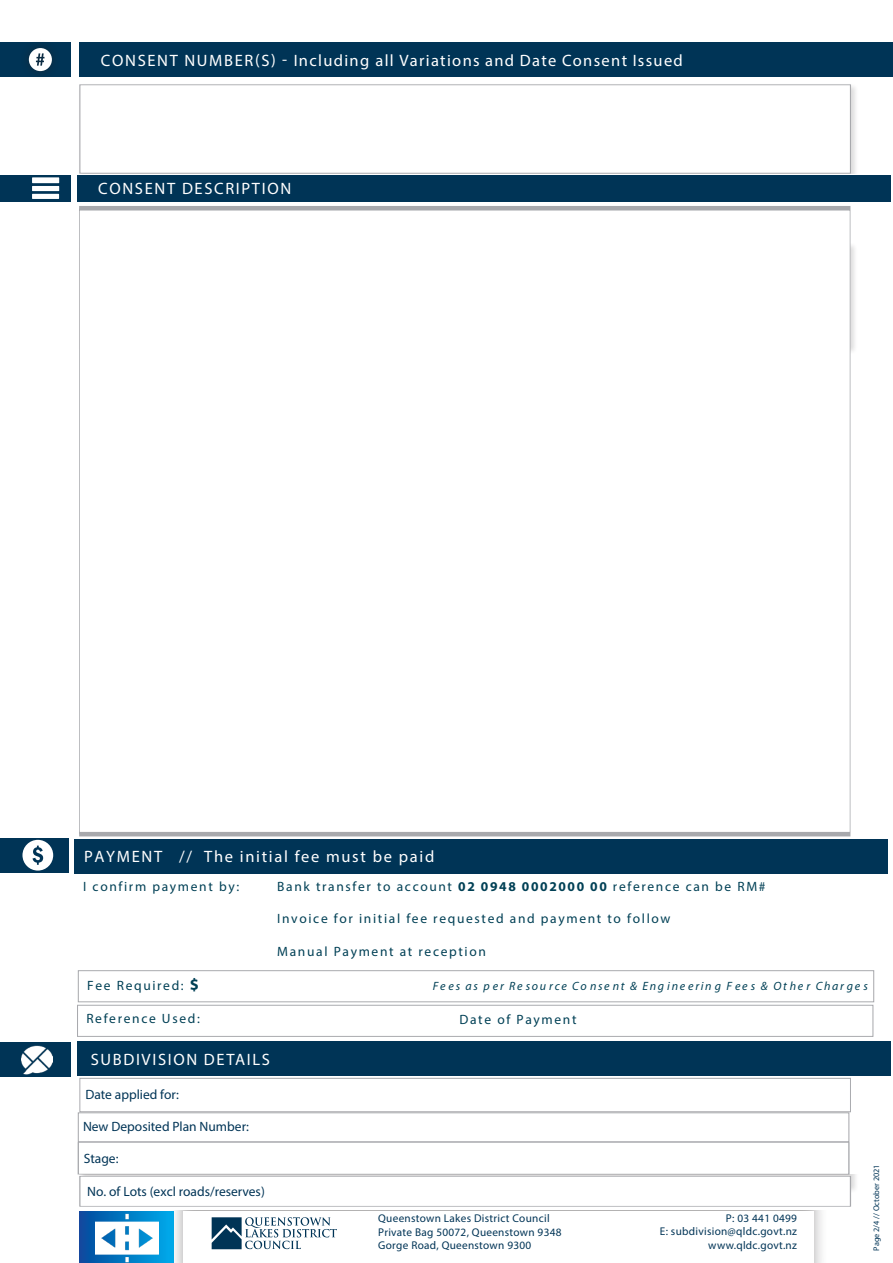
<style>
.page{position:relative;width:893px;height:1263px;background:#fff}
.page>*{position:absolute;margin:0;border:0;box-sizing:border-box;transform-origin:0 0}
.t1{font:16.5px "Myriad Pro";letter-spacing:.1em;color:#fff}
.t2{font:16.5px "Myriad Pro";letter-spacing:.08em;color:#fff}
.t3{font:13.5px "Myriad Pro";letter-spacing:.12em;color:#004055}
.t4{font:13.5px "Myriad Pro";color:#003456}
.t5{font:italic 12px "Myriad Pro";letter-spacing:.14em;color:#004055}
.t6{font:11.25px/13.5px "Myriad Pro";letter-spacing:.025em;color:#003456}
.t7{font:8.25px "Myriad Pro";color:#003456}
.s1{font-weight:700}
.s2{font-weight:700;font-size:16.5px}
</style>
<div class="page">
<div style="left:79px;top:43px;width:814px;height:34px;background:#003456"></div>
<div style="left:0;top:43px;width:71px;height:34px;background:#003456"></div>
<div style="left:78px;top:1142px;width:771px;height:32px;background:#fff;border:1px solid #a8a9ad"></div>
<div style="left:79px;top:1174px;width:780px;height:32px;background:#231f20;opacity:.15"></div>
<div style="left:80px;top:1176px;width:771px;height:30px;background:#fff;border:1px solid #a8a9ad"></div>
<div style="left:78px;top:1112px;width:771px;height:30px;background:#fff;border:1px solid #a8a9ad"></div>
<div style="left:78px;top:83px;width:780px;height:91px;background:#231f20;opacity:.15"></div>
<div style="left:80px;top:84px;width:771px;height:90px;background:#fff;border:1px solid #a8a9ad"></div>
<div style="left:79px;top:207px;width:772px;height:628px;background:#fff;border:2px solid #a8a9ad"></div>
<div style="left:77px;top:1042px;width:814px;height:34px;background:#003456"></div>
<div style="left:0;top:1042px;width:71px;height:35px;background:#003456"></div>
<div style="left:78px;top:1055px;width:780px;height:30px;background:#231f20;opacity:.15"></div>
<div style="left:79px;top:1078px;width:772px;height:34px;background:#fff;border:1px solid #a8a9ad"></div>
<img style="left:22px;top:1045px;width:31px;height:30px">
<div style="left:77px;top:176px;width:814px;height:26px;background:#003456"></div>
<div style="left:0;top:176px;width:71px;height:26px;background:#003456"></div>
<div style="left:20px;top:39px;width:41px;height:41px;background:#231f20;opacity:.5"></div>
<svg style="left:29px;top:48px;width:23px;height:23px"></svg>
<svg style="left:79px;top:1211px;width:89px;height:52px;background:#0a71bc"></svg>
<div style="left:168px;top:1210px;width:660px;height:53px;background:#231f20;opacity:.35"></div>
<div style="left:183px;top:1211px;width:631px;height:52px;background:#fff"></div>
<svg style="left:212px;top:1217px;width:125px;height:32px"></svg>
<img style="left:96px;top:1214px;width:63px;height:49px">
<svg style="left:32px;top:177px;width:27px;height:22px"></svg>
<div style="left:74px;top:840px;width:813px;height:34px;background:#003456"></div>
<div style="left:0;top:838px;width:69px;height:34px;background:#003456"></div>
<svg style="left:22px;top:840px;width:31px;height:30px"></svg>
<div style="left:77px;top:1005px;width:796px;height:32px;background:#fff;border:1px solid #a8a9ad"></div>
<div style="left:78px;top:970px;width:796px;height:32px;background:#fff;border:1px solid #a8a9ad"></div>
<p class="t2" style="left:101px;top:50px;width:583px">CONSENT NUMBER(S) - Including all Variations and Date Consent Issued</p>
<p class="t1" style="left:98px;top:178px;width:195px">CONSENT DESCRIPTION</p>
<p class="t1" style="left:84px;top:846px;width:352px">PAYMENT // The initial fee must be paid</p>
<p class="t3" style="left:83px;top:878px;width:157px">I confirm payment by:</p>
<p class="t3" style="left:277px;top:878px;width:490px">Bank transfer to account <span class="s1">02 0948 0002000 00</span> reference can be RM#</p>
<p class="t3" style="left:277px;top:910px;width:395px">Invoice for initial fee requested and payment to follow</p>
<p class="t3" style="left:277px;top:943px;width:210px">Manual Payment at reception</p>
<p class="t3" style="left:87px;top:977px;width:113px">Fee Required: <span class="s2">$</span></p>
<p class="t5" style="left:433px;top:979px;width:437px">Fe es as p er Re sou rce Co nse nt &amp; Eng ine erin g F ee s &amp; Ot he r Char ge s</p>
<p class="t3" style="left:86px;top:1010px;width:115px">Reference Used:</p>
<p class="t3" style="left:459px;top:1011px;width:118px">Date of Payment</p>
<p class="t1" style="left:91px;top:1049px;width:181px">SUBDIVISION DETAILS</p>
<p class="t4" style="left:85px;top:1086px;width:95px">Date applied for:</p>
<p class="t4" style="left:83px;top:1118px;width:167px">New Deposited Plan Number:</p>
<p class="t4" style="left:84px;top:1150px;width:36px">Stage:</p>
<p class="t4" style="left:87px;top:1183px;width:179px">No. of Lots (excl roads/reserves)</p>
<p class="t6" style="left:378px;top:1211px;width:185px">Queenstown Lakes District Council<br>Private Bag 50072, Queenstown 9348<br>Gorge Road, Queenstown 9300</p>
<p class="t6" style="left:660px;top:1211px;width:139px;text-align:right">P: 03 441 0499<br>E: subdivision@qldc.govt.nz www.qldc.govt.nz</p>
<p class="t7" style="left:871px;top:1251px;width:88px;rotate:-90deg">Page 2/4 // October 2021</p>
</div>
